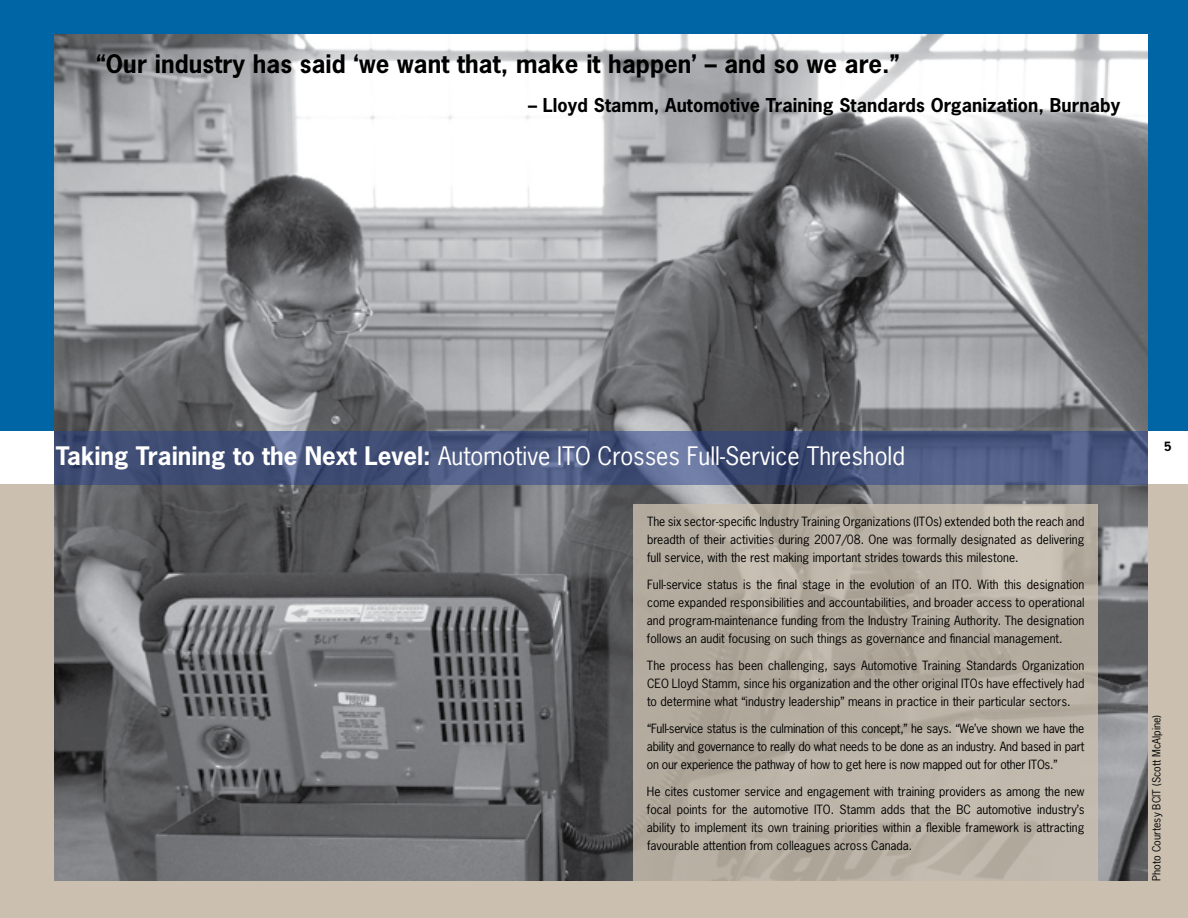
<style>
.page{position:relative;width:1188px;height:918px;background:#fff}
.page>*{position:absolute;margin:0;border:0;box-sizing:border-box;transform-origin:0 0}
.t1{font:24px "News Gothic";color:#fff}
.t2{font:700 24px "News Gothic";letter-spacing:.005em;color:#000}
.t3{font:700 18px "News Gothic";letter-spacing:.005em;color:#000}
.t4{font:12px/18px "News Gothic";color:#000;text-align:justify}
.t5{font:700 12px "News Gothic";color:#000}
.t6{font:10.5px "News Gothic";color:#000}
.s1{font-weight:700}
</style>
<div class="page">
<div style="left:0;top:484px;width:1188px;height:434px;background:#cbc0b0"></div>
<div style="left:0;top:0;width:1188px;height:430px;background:#0065a4"></div>
<img style="left:54px;top:35px;width:1094px;height:845px">
<svg style="left:633px;top:504px;width:465px;height:377px;fill:#b7afa3"></svg>
<svg style="left:54px;top:431px;width:1094px;height:54px;background:#47557d"></svg>
<h1 class="t2" style="left:96px;top:48px;width:805px">“Our industry has said ‘we want that, make it happen’ – and so we are.”</h1>
<h2 class="t3" style="left:528px;top:94px;width:594px">– Lloyd Stamm, Automotive Training Standards Organization, Burnaby</h2>
<h1 class="t1" style="left:56px;top:441px;width:851px"><span class="s1">Taking Training to the Next Level:</span> Automotive ITO Crosses Full-Service Threshold</h1>
<p class="t4" style="left:647px;top:512px;width:439px">The six sector-specific Industry Training Organizations (ITOs) extended both the reach and breadth of their activities during 2007/08. One was formally designated as delivering full service, with the rest making important strides towards this milestone.</p>
<p class="t4" style="left:647px;top:575px;width:439px">Full-service status is the final stage in the evolution of an ITO. With this designation come expanded responsibilities and accountabilities, and broader access to operational and program-maintenance funding from the Industry Training Authority. The designation follows an audit focusing on such things as governance and financial management.</p>
<p class="t4" style="left:647px;top:656px;width:439px">The process has been challenging, says Automotive Training Standards Organization CEO Lloyd Stamm, since his organization and the other original ITOs have effectively had to determine what “industry leadership” means in practice in their particular sectors.</p>
<p class="t4" style="left:647px;top:719px;width:439px">“Full-service status is the culmination of this concept,” he says. “We’ve shown we have the ability and governance to really do what needs to be done as an industry. And based in part on our experience the pathway of how to get here is now mapped out for other ITOs.”</p>
<p class="t4" style="left:647px;top:782px;width:439px">He cites customer service and engagement with training providers as among the new focal points for the automotive ITO. Stamm adds that the BC automotive industry’s ability to implement its own training priorities within a flexible framework is attracting favourable attention from colleagues across Canada.</p>
<p class="t5" style="left:1164px;top:438px;width:9px">5</p>
<p class="t6" style="left:1150px;top:881px;width:167px;rotate:-90deg">Photo Courtesy BCIT (Scott McAlpine)</p>
</div>
